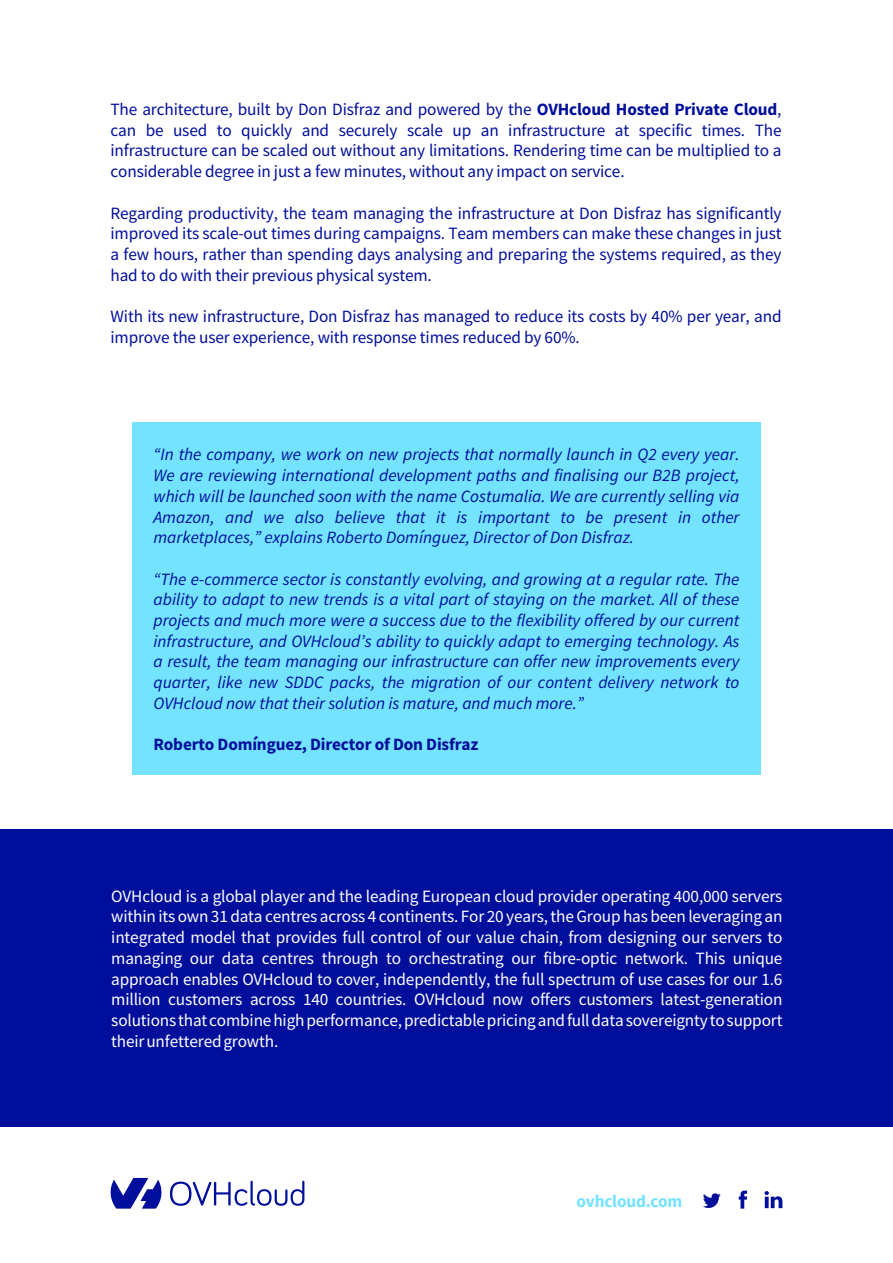
<style>
.page{position:relative;width:893px;height:1263px;background:#fff}
.page>*{position:absolute;margin:0;border:0;box-sizing:border-box;transform-origin:0 0}
.t1{font:italic 17.25px/20.7px "Source Sans Pro";color:#000e9c;text-align:justify}
.t2{font:17.25px/20.7px "Source Sans Pro";letter-spacing:-.01em;color:#000e9c;text-align:justify}
.t3{font:17.25px/20.7px "Source Sans Pro";letter-spacing:-.01em;color:#fff;text-align:justify}
.t4{font:700 17.25px "Source Sans Pro";letter-spacing:-.01em;color:#000e9c}
.t5{font:700 17.25px "Source Sans Pro";letter-spacing:-.01em;color:#73e3ff}
.s1{font-weight:700}
</style>
<div class="page">
<svg style="left:110px;top:1178px;width:52px;height:30px"></svg>
<svg style="left:170px;top:1181px;width:134px;height:25px"></svg>
<svg style="left:739px;top:1190px;width:8px;height:18px"></svg>
<svg style="left:765px;top:1191px;width:17px;height:17px"></svg>
<svg style="left:703px;top:1193px;width:18px;height:15px"></svg>
<div style="left:0;top:829px;width:893px;height:298px;background:#000e9c"></div>
<div style="left:132px;top:422px;width:629px;height:353px;background:#73e3ff"></div>
<p class="t2" style="left:111px;top:99px;width:672px">The architecture, built by Don Disfraz and powered by the <span class="s1">OVHcloud Hosted Private Cloud</span>, can be used to quickly and securely scale up an infrastructure at specific times. The infrastructure can be scaled out without any limitations. Rendering time can be multiplied to a considerable degree in just a few minutes, without any impact on service.</p>
<p class="t2" style="left:111px;top:202px;width:672px">Regarding productivity, the team managing the infrastructure at Don Disfraz has significantly improved its scale-out times during campaigns. Team members can make these changes in just a few hours, rather than spending days analysing and preparing the systems required, as they had to do with their previous physical system.</p>
<p class="t2" style="left:111px;top:306px;width:672px">With its new infrastructure, Don Disfraz has managed to reduce its costs by 40% per year, and improve the user experience, with response times reduced by 60%.</p>
<p class="t1" style="left:153px;top:444px;width:587px">“In the company, we work on new projects that normally launch in Q2 every year.<br>We are reviewing international development paths and finalising our B2B project, which will be launched soon with the name Costumalia. We are currently selling via Amazon, and we also believe that it is important to be present in other marketplaces,” explains Roberto Domínguez, Director of Don Disfraz.</p>
<p class="t1" style="left:153px;top:568px;width:587px">“The e-commerce sector is constantly evolving, and growing at a regular rate. The ability to adapt to new trends is a vital part of staying on the market. All of these projects and much more were a success due to the flexibility offered by our current infrastructure, and OVHcloud’s ability to quickly adapt to emerging technology. As a result, the team managing our infrastructure can offer new improvements every quarter, like new SDDC packs, the migration of our content delivery network to OVHcloud now that their solution is mature, and much more.”</p>
<p class="t4" style="left:153px;top:733px;width:326px">Roberto Domínguez, Director of Don Disfraz</p>
<p class="t3" style="left:111px;top:885px;width:673px">OVHcloud is a global player and the leading European cloud provider operating 400,000 servers within its own 31 data centres across 4 continents. For 20 years, the Group has been leveraging an integrated model that provides full control of our value chain, from designing our servers to managing our data centres through to orchestrating our fibre-optic network. This unique approach enables OVHcloud to cover, independently, the full spectrum of use cases for our 1.6 million customers across 140 countries. OVHcloud now offers customers latest-generation solutions that combine high performance, predictable pricing and full data sovereignty to support their unfettered growth.</p>
<p class="t5" style="left:577px;top:1190px;width:107px">ovhcloud.com</p>
</div>
